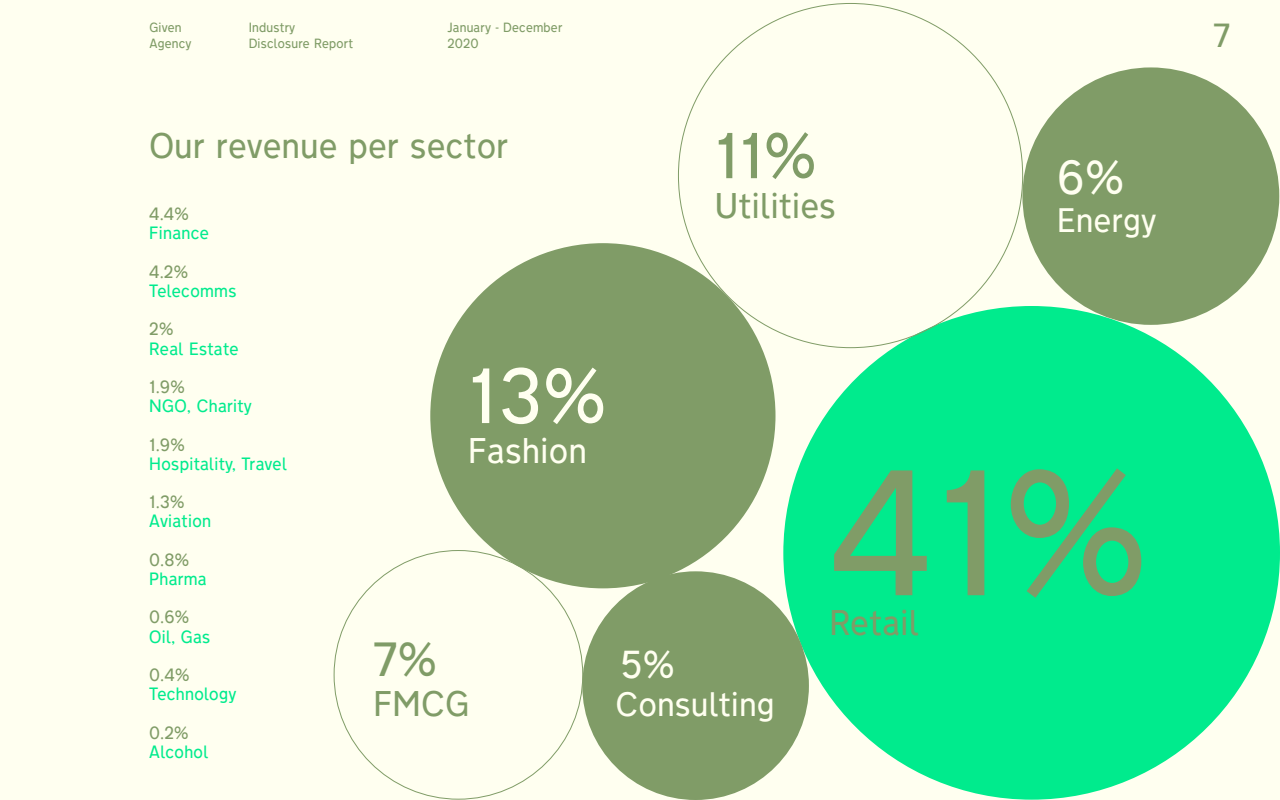
<style>
.page{position:relative;width:1280px;height:800px;background:#fffff0}
.page>*{position:absolute;margin:0;border:0;box-sizing:border-box;transform-origin:0 0}
.t1{font:300 160px "Transport New";color:#809c67}
.t2{font:300 70px "Transport New";color:#fffff0}
.t3{font:300 58px "Transport New";color:#809c67}
.t4{font:300 43px "Transport New";color:#809c67}
.t5{font:300 43px "Transport New";color:#fffff0}
.t6{font:300 35px "Transport New";color:#fffff0}
.t7{font:300 32px "Transport New";letter-spacing:.02em;color:#809c67}
.t8{font:300 32px "Transport New";letter-spacing:.02em;color:#fffff0}
.t9{font:300 30.5px "Transport New";letter-spacing:.02em;color:#fffff0}
.t10{font:300 30px "Transport New";color:#809c67}
.t11{font:300 16px "Transport New";letter-spacing:.02em;color:#00eb8d}
.t12{font:300 16px "Transport New";color:#809c67}
.t13{font:300 12px/16px "Transport New";letter-spacing:.02em;color:#809c67}
</style>
<div class="page">
<div style="left:783px;top:306px;width:497px;height:494px;background:#00eb8d;border-radius:50%"></div>
<div style="left:582px;top:571px;width:227px;height:229px;background:#809c67;border-radius:50%"></div>
<div style="left:430px;top:243px;width:346px;height:345px;background:#809c67;border-radius:50%"></div>
<div style="left:1022px;top:67px;width:257px;height:258px;background:#809c67;border-radius:50%"></div>
<p class="t13" style="left:149px;top:19px;width:44px">Given<br>Agency</p>
<p class="t13" style="left:249px;top:19px;width:106px">Industry<br>Disclosure Report</p>
<p class="t13" style="left:447px;top:19px;width:117px">January - December<br>2020</p>
<h3 class="t10" style="left:1213px;top:12px;width:18px">7</h3>
<h3 class="t7" style="left:149px;top:122px;width:360px">Our revenue per sector</h3>
<p class="t12" style="left:149px;top:202px;width:41px">4.4%</p>
<p class="t11" style="left:149px;top:221px;width:61px">Finance</p>
<p class="t12" style="left:149px;top:259px;width:40px">4.2%</p>
<p class="t11" style="left:149px;top:279px;width:89px">Telecomms</p>
<p class="t12" style="left:149px;top:317px;width:26px">2%</p>
<p class="t11" style="left:149px;top:336px;width:91px">Real Estate</p>
<p class="t12" style="left:149px;top:375px;width:37px">1.9%</p>
<p class="t11" style="left:149px;top:394px;width:104px">NGO, Charity</p>
<p class="t12" style="left:149px;top:432px;width:37px">1.9%</p>
<p class="t11" style="left:149px;top:451px;width:139px">Hospitality, Travel</p>
<p class="t12" style="left:149px;top:490px;width:37px">1.3%</p>
<p class="t11" style="left:149px;top:509px;width:63px">Aviation</p>
<p class="t12" style="left:149px;top:547px;width:41px">0.8%</p>
<p class="t11" style="left:149px;top:567px;width:59px">Pharma</p>
<p class="t12" style="left:149px;top:605px;width:41px">0.6%</p>
<p class="t11" style="left:149px;top:624px;width:62px">Oil, Gas</p>
<p class="t12" style="left:149px;top:663px;width:42px">0.4%</p>
<p class="t11" style="left:149px;top:682px;width:89px">Technology</p>
<p class="t12" style="left:149px;top:720px;width:41px">0.2%</p>
<p class="t11" style="left:149px;top:739px;width:60px">Alcohol</p>
<h2 class="t2" style="left:468px;top:343px;width:139px">13%</h2>
<h3 class="t8" style="left:468px;top:426px;width:120px">Fashion</h3>
<h3 class="t4" style="left:374px;top:626px;width:65px">7%</h3>
<h3 class="t7" style="left:374px;top:679px;width:98px">FMCG</h3>
<h3 class="t3" style="left:715px;top:112px;width:103px">11%</h3>
<h3 class="t7" style="left:715px;top:182px;width:122px">Utilities</h3>
<h3 class="t5" style="left:1057px;top:145px;width:68px">6%</h3>
<h3 class="t9" style="left:1057px;top:197px;width:101px">Energy</h3>
<h3 class="t6" style="left:621px;top:638px;width:55px">5%</h3>
<h3 class="t9" style="left:616px;top:681px;width:160px">Consulting</h3>
<h1 class="t1" style="left:829px;top:412px;width:320px">41%</h1>
<h3 class="t7" style="left:829px;top:599px;width:91px">Retail</h3>
</div>
